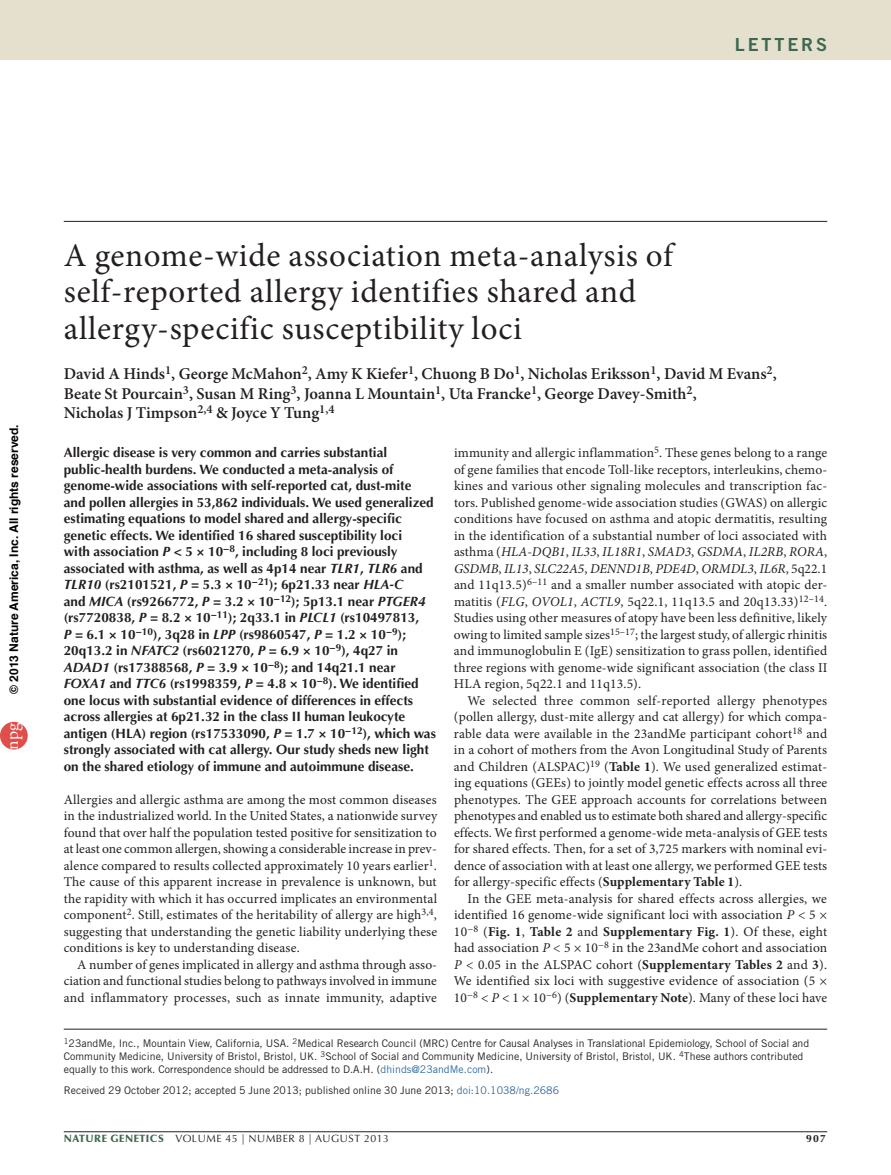
<style>
.page{position:relative;width:891px;height:1175px;background:#fff}
.page>*{position:absolute;margin:0;border:0;box-sizing:border-box;transform-origin:0 0}
.pAtl{font:33px/36px "Minion Pro";letter-spacing:.02em;color:#231f20}
.z-HEADER_follow_Righ{font:18px "Trade Gothic LT Std Bd 2";letter-spacing:.16em;color:#3b684f}
.t1{font:18px "Adobe Garamond Pro";color:#fff}
.pleAu{font:600 16.5px/19.5px "Minion Pro";color:#231f20}
.pPara{font:13.5px/16.5px "Minion Pro";letter-spacing:.01em;color:#231f20;text-align:justify}
.pAbstext{font:700 13.5px/16.5px "Optima LT Std";color:#231f20}
.pBodyFirstpara{font:13.5px/16.5px "Minion Pro";letter-spacing:.01em;color:#231f20;text-align:justify}
.t2{font:700 12px "Helvetica";color:#000}
.pleAffiliation{font:10.5px/12.8px "Trade Gothic LT Std";color:#231f20}
.pAopd{font:10.5px "Trade Gothic LT Std";color:#231f20}
.t3{font:10.5px "Optima LT Std";letter-spacing:.05em;color:#231f20}
.t4{font:700 10.5px "Optima LT Std";color:#231f20}
.s1{font-style:italic}
.s2{font-weight:700}
.s3{color:#2f6a9f}
.s4{font-weight:900;color:#3b684f}
</style>
<div class="page">
<div style="left:0;top:0;width:891px;height:60px;background:#e5e0ce"></div>
<hr style="left:64px;top:1131px;width:763px;height:1px;background:#231f20">
<hr style="left:64px;top:221px;width:763px;height:1px;background:#231f20">
<hr style="left:64px;top:1028px;width:763px;height:1px;background:#231f20">
<div style="left:0;top:722px;width:28px;height:27px;background:#df4e4a;border-radius:50%"></div>
<p class="z-HEADER_follow_Righ" style="left:735px;top:33px;width:94px">LETTERS</p>
<p class="t2" style="left:4px;top:693px;width:271px;rotate:-90deg">© 2013 Nature America, Inc. All rights reserved.</p>
<h2 class="t1" style="left:1px;top:749px;width:28px;rotate:-90deg">npg</h2>
<p class="pAtl" style="left:64px;top:238px;width:611px">A genome-wide association meta-analysis of self-reported allergy identifies shared and allergy-specific susceptibility loci</p>
<p class="pleAu" style="left:64px;top:365px;width:715px">David A Hinds<sup>1</sup>, George McMahon<sup>2</sup>, Amy K Kiefer<sup>1</sup>, Chuong B Do<sup>1</sup>, Nicholas Eriksson<sup>1</sup>, David M Evans<sup>2</sup>,<br>Beate St Pourcain<sup>3</sup>, Susan M Ring<sup>3</sup>, Joanna L Mountain<sup>1</sup>, Uta Francke<sup>1</sup>, George Davey-Smith<sup>2</sup>,<br>Nicholas J Timpson<sup>2,4</sup> &amp; Joyce Y Tung<sup>1,4</sup></p>
<p class="pAbstext" style="left:64px;top:444px;width:374px">Allergic disease is very common and carries substantial public-health burdens. We conducted a meta-analysis of genome-wide associations with self-reported cat, dust-mite and pollen allergies in 53,862 individuals. We used generalized estimating equations to model shared and allergy-specific genetic effects. We identified 16 shared susceptibility loci<br>with association <span class="s1">P</span> &lt; 5 × 10<sup>−8</sup>, including 8 loci previously associated with asthma, as well as 4p14 near <span class="s1">TLR1</span>, <span class="s1">TLR6</span> and <span class="s1">TLR10</span> (rs2101521, <span class="s1">P</span> = 5.3 × 10<sup>−21</sup>); 6p21.33 near <span class="s1">HLA-C<br></span>and <span class="s1">MICA</span> (rs9266772, <span class="s1">P</span> = 3.2 × 10<sup>−12</sup>); 5p13.1 near <span class="s1">PTGER4 </span>(rs7720838, <span class="s1">P</span> = 8.2 × 10<sup>−11</sup>); 2q33.1 in <span class="s1">PLCL1</span> (rs10497813,<br><span class="s1">P</span> = 6.1 × 10<sup>−10</sup>), 3q28 in <span class="s1">LPP</span> (rs9860547, <span class="s1">P</span> = 1.2 × 10<sup>−9</sup>); 20q13.2 in <span class="s1">NFATC2</span> (rs6021270, <span class="s1">P</span> = 6.9 × 10<sup>−9</sup>), 4q27 in <span class="s1">ADAD1</span> (rs17388568, <span class="s1">P</span> = 3.9 × 10<sup>−8</sup>); and 14q21.1 near <span class="s1">FOXA1</span> and <span class="s1">TTC6</span> (rs1998359, <span class="s1">P</span> = 4.8 × 10<sup>−8</sup>). We identified one locus with substantial evidence of differences in effects across allergies at 6p21.32 in the class II human leukocyte antigen (HLA) region (rs17533090, <span class="s1">P</span> = 1.7 × 10<sup>−12</sup>), which was strongly associated with cat allergy. Our study sheds new light on the shared etiology of immune and autoimmune disease.</p>
<p class="pBodyFirstpara" style="left:64px;top:791px;width:375px">Allergies and allergic asthma are among the most common diseases in the industrialized world. In the United States, a nationwide survey found that over half the population tested positive for sensitization to at least one common allergen, showing a considerable increase in prev&shy;alence compared to results collected approximately 10 years earlier<sup>1</sup>.<br>The cause of this apparent increase in prevalence is unknown, but the rapidity with which it has occurred implicates an environmental component<sup>2</sup>. Still, estimates of the heritability of allergy are high<sup>3,4</sup>, suggesting that understanding the genetic liability underlying these conditions is key to understanding disease.</p>
<p class="pPara" style="left:64px;top:956px;width:375px;text-indent:14px">A number of genes implicated in allergy and asthma through asso&shy;ciation and functional studies belong to pathways involved in immune and inflammatory processes, such as innate immunity, adaptive</p>
<p class="pPara" style="left:454px;top:444px;width:375px;text-align:left">immunity and allergic inflammation<sup>5</sup>. These genes belong to a range of gene families that encode Toll-like receptors, interleukins, chemo&shy;kines and various other signaling molecules and transcription fac&shy;tors. Published genome-wide association studies (GWAS) on allergic conditions have focused on asthma and atopic dermatitis, resulting in the identification of a substantial number of loci associated with asthma (<span class="s1">HLA-DQB1</span>, <span class="s1">IL33</span>, <span class="s1">IL18R1</span>, <span class="s1">SMAD3</span>, <span class="s1">GSDMA</span>, <span class="s1">IL2RB</span>, <span class="s1">RORA</span>, <span class="s1">GSDMB</span>, <span class="s1">IL13</span>, <span class="s1">SLC22A5</span>, <span class="s1">DENND1B</span>, <span class="s1">PDE4D</span>, <span class="s1">ORMDL3</span>, <span class="s1">IL6R</span>, 5q22.1 and 11q13.5)<sup>6–11</sup> and a smaller number associated with atopic der&shy;matitis (<span class="s1">FLG</span>, <span class="s1">OVOL1</span>, <span class="s1">ACTL9</span>, 5q22.1, 11q13.5 and 20q13.33)<sup>12–14</sup>.<br>Studies using other measures of atopy have been less definitive, likely owing to limited sample sizes<sup>15–17</sup>; the largest study, of allergic rhinitis and immunoglobulin E (IgE) sensitization to grass pollen, identified three regions with genome-wide significant association (the class II HLA region, 5q22.1 and 11q13.5).</p>
<p class="pPara" style="left:454px;top:692px;width:375px;text-indent:14px">We selected three common self-reported allergy phenotypes (pollen allergy, dust-mite allergy and cat allergy) for which compa&shy;rable data were available in the 23andMe participant cohort<sup>18</sup> and in a cohort of mothers from the Avon Longitudinal Study of Parents and Children (ALSPAC)<sup>19</sup> (<span class="s2">Table 1</span>). We used generalized estimat&shy;ing equations (GEEs) to jointly model genetic effects across all three phenotypes. The GEE approach accounts for correlations between phenotypes and enabled us to estimate both shared and allergy-- specific effects. We first performed a genome-wide meta-analysis of GEE tests for shared effects. Then, for a set of 3,725 markers with nominal evi&shy;dence of association with at least one allergy, we performed GEE tests for allergy-specific effects (<span class="s2">Supplementary Table 1</span>).</p>
<p class="pPara" style="left:454px;top:890px;width:375px;text-indent:14px">In the GEE meta-analysis for shared effects across allergies, we identified 16 genome-wide significant loci with association <span class="s1">P</span> &lt; 5 × 10<sup>−8</sup> (<span class="s2">Fig. 1</span>, <span class="s2">Table 2</span> and <span class="s2">Supplementary Fig. 1</span>). Of these, eight had association <span class="s1">P</span> &lt; 5 × 10<sup>−8</sup> in the 23andMe cohort and association <span class="s1">P</span> &lt; 0.05 in the ALSPAC cohort (<span class="s2">Supplementary Tables 2</span> and <span class="s2">3</span>).<br>We identified six loci with suggestive evidence of association (5 × 10<sup>−8</sup> &lt; <span class="s1">P</span> &lt; 1 × 10<sup>−6</sup>) (<span class="s2">Supplementary Note</span>). Many of these loci have</p>
<p class="pleAffiliation" style="left:64px;top:1037px;width:747px"><sup>1</sup>23andMe, Inc., Mountain View, California, USA. <sup>2</sup>Medical Research Council (MRC) Centre for Causal Analyses in Translational Epidemiology, School of Social and<br>Community Medicine, University of Bristol, Bristol, UK. <sup>3</sup>School of Social and Community Medicine, University of Bristol, Bristol, UK. <sup>4</sup>These authors contributed equally to this work. Correspondence should be addressed to D.A.H. (<span class="s3">dhinds@23andMe.com</span>).</p>
<p class="pAopd" style="left:64px;top:1084px;width:497px">Received 29 October 2012; accepted 5 June 2013; published online 30 June 2013; <span class="s3">doi:10.1038/ng.2686</span></p>
<p class="t3" style="left:64px;top:1132px;width:327px"><span class="s4">NATURE GENETICS</span> VOLUME 45 | NUMBER 8 | AUGUST 2013</p>
<p class="t4" style="left:806px;top:1132px;width:21px">907</p>
</div>
